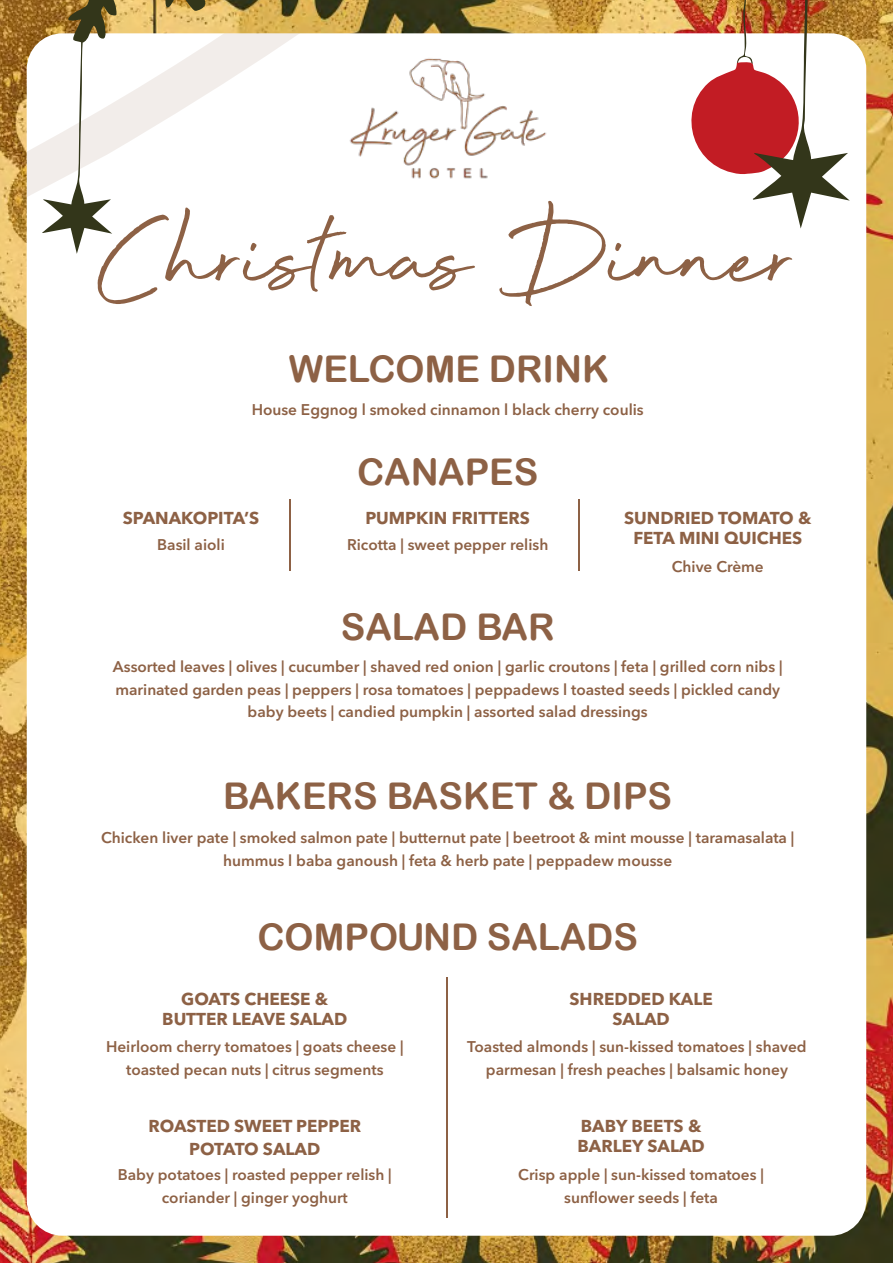
<style>
.page{position:relative;width:893px;height:1263px;background:#fff}
.page>*{position:absolute;margin:0;border:0;box-sizing:border-box;transform-origin:0 0}
.t1{font:129.6px "Beyond Infinity";color:#8d6145}
.t2{font:36.75px "Arial Rounded MT Bold";color:#8d6145}
.t3{font:700 17.1px/19.5px "Avenir Next LT Pro";color:#8d6145;text-align:center}
.t4{font:600 15.45px/22.5px "Avenir Next LT Pro";color:#8d6145;text-align:center}
</style>
<div class="page">
<img style="left:0;top:0;width:893px;height:1263px">
<div style="left:27px;top:33px;width:839px;height:1203px;background:#fff;border-radius:36px"></div>
<svg style="left:27px;top:33px;width:649px;height:164px"></svg>
<hr style="left:579px;top:499px;width:1px;height:72px;background:#8d6145">
<hr style="left:289px;top:499px;width:1px;height:72px;background:#8d6145">
<hr style="left:446px;top:978px;width:1px;height:240px;background:#8d6145">
<img style="left:345px;top:14px;width:206px;height:179px">
<svg style="left:676px;top:0;width:217px;height:229px"></svg>
<svg style="left:42px;top:0;width:169px;height:254px"></svg>
<h1 class="t1" style="left:99px;top:180px;width:697px">Christmas Dinner</h1>
<h2 class="t2" style="left:289px;top:347px;width:322px">WELCOME DRINK</h2>
<p class="t4" style="left:252px;top:398px;width:394px">House Eggnog l smoked cinnamon l black cherry coulis</p>
<p class="t3" style="left:123px;top:508px;width:138px">SPANAKOPITA’S</p>
<p class="t4" style="left:157px;top:533px;width:69px">Basil aioli</p>
<h2 class="t2" style="left:357px;top:450px;width:183px">CANAPES</h2>
<p class="t3" style="left:365px;top:508px;width:166px">PUMPKIN FRITTERS</p>
<p class="t3" style="left:624px;top:508px;width:189px">SUNDRIED TOMATO &amp;<br>FETA MINI QUICHES</p>
<p class="t4" style="left:347px;top:533px;width:203px">Ricotta | sweet pepper relish</p>
<h2 class="t2" style="left:341px;top:605px;width:215px">SALAD BAR</h2>
<p class="t4" style="left:672px;top:555px;width:93px">Chive Crème</p>
<p class="t4" style="left:113px;top:655px;width:671px">Assorted leaves | olives | cucumber | shaved red onion | garlic croutons | feta | grilled corn nibs | marinated garden peas | peppers | rosa tomatoes | peppadews l toasted seeds | pickled candy baby beets | candied pumpkin | assorted salad dressings</p>
<h2 class="t2" style="left:223px;top:774px;width:450px">BAKERS BASKET &amp; DIPS</h2>
<p class="t4" style="left:101px;top:826px;width:695px">Chicken liver pate | smoked salmon pate | butternut pate | beetroot &amp; mint mousse | taramasalata | hummus l baba ganoush | feta &amp; herb pate | peppadew mousse</p>
<h2 class="t2" style="left:257px;top:915px;width:382px">COMPOUND SALADS</h2>
<p class="t3" style="left:162px;top:989px;width:186px">GOATS CHEESE &amp;<br>BUTTER LEAVE SALAD</p>
<p class="t3" style="left:569px;top:989px;width:145px">SHREDDED KALE<br>SALAD</p>
<p class="t4" style="left:106px;top:1036px;width:299px">Heirloom cherry tomatoes | goats cheese | toasted pecan nuts | citrus segments</p>
<p class="t4" style="left:467px;top:1035px;width:341px">Toasted almonds | sun-kissed tomatoes | shaved parmesan | fresh peaches | balsamic honey</p>
<p class="t3" style="left:148px;top:1115px;width:214px;line-height:22.2px">ROASTED SWEET PEPPER<br>POTATO SALAD</p>
<p class="t3" style="left:577px;top:1116px;width:129px;text-align:left">BABY BEETS &amp;<br>BARLEY SALAD</p>
<p class="t4" style="left:118px;top:1163px;width:275px">Baby potatoes | roasted pepper relish | coriander | ginger yoghurt</p>
<p class="t4" style="left:518px;top:1163px;width:247px">Crisp apple | sun-kissed tomatoes | sunflower seeds | feta</p>
</div>
